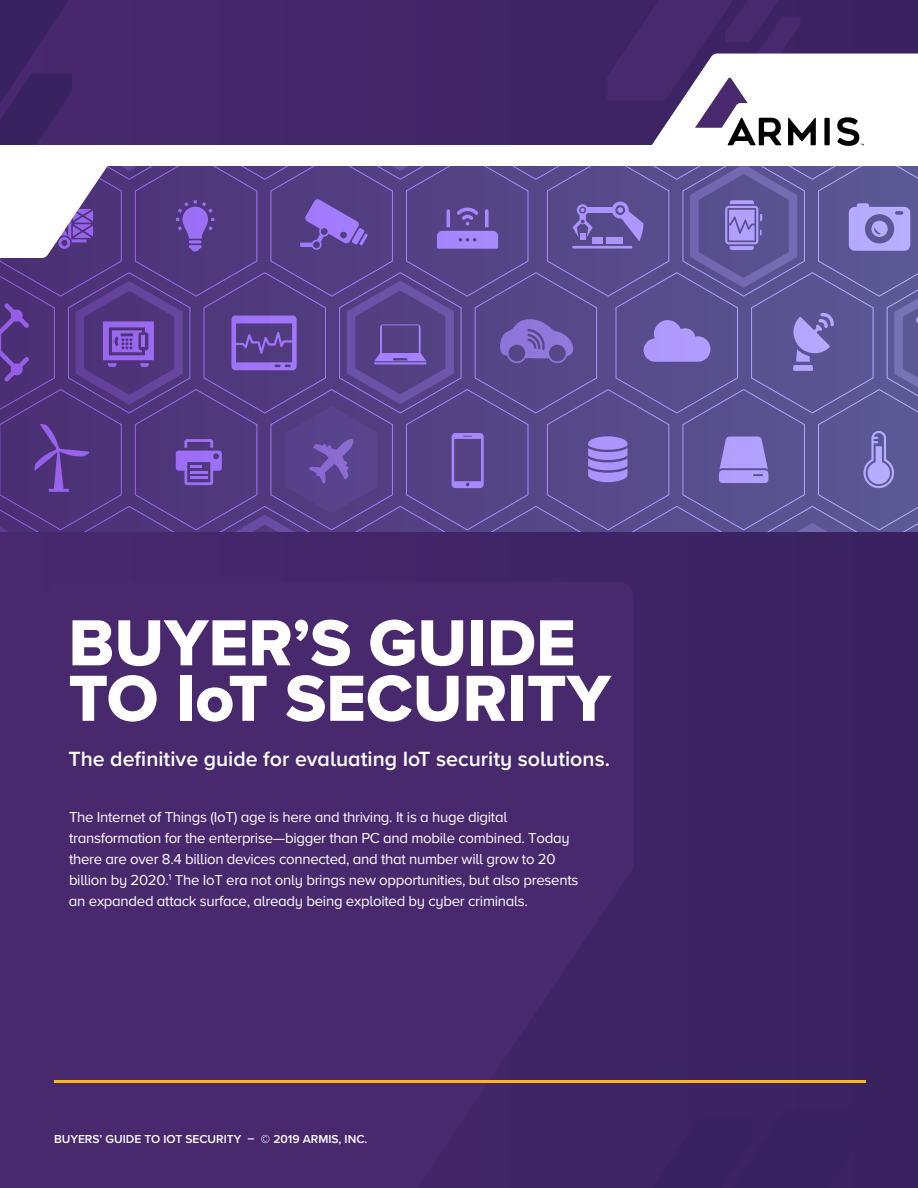
<style>
.page{position:relative;width:918px;height:1188px;background:#3c2363}
.page>*{position:absolute;margin:0;border:0;box-sizing:border-box;transform-origin:0 0}
.t1{font:67.5px/55.5px "Proxima Nova Extrabld";color:#fff}
.t2{font:600 21.3px "Proxima Nova A";color:#fff}
.t3{font:15px/21px "Proxima Nova A";letter-spacing:-.02em;color:#fff}
.t4{font:600 12px "Proxima Nova";color:#fff}
</style>
<div class="page">
<div style="left:0;top:582px;width:634px;height:606px;background:#48296e"></div>
<hr style="left:54px;top:1080px;width:812px;height:2px;background:#fdb719">
<svg style="left:584px;top:1110px;width:50px;height:78px"></svg>
<svg style="left:0;top:0;width:918px;height:532px"></svg>
<h1 class="t1" style="left:68px;top:614px;width:544px">BUYER’S GUIDE<br>TO IoT SECURITY</h1>
<h2 class="t2" style="left:68px;top:743px;width:543px">The definitive guide for evaluating IoT security solutions.</h2>
<p class="t3" style="left:69px;top:806px;width:511px">The Internet of Things (IoT) age is here and thriving. It is a huge digital transformation for the enterprise—bigger than PC and mobile combined. Today there are over 8.4 billion devices connected, and that number will grow to 20 billion by 2020.<sup>1</sup> The IoT era not only brings new opportunities, but also presents an expanded attack surface, already being exploited by cyber criminals.</p>
<p class="t4" style="left:54px;top:1131px;width:315px">BUYERS’ GUIDE TO IOT SECURITY – © 2019 ARMIS, INC.</p>
</div>
